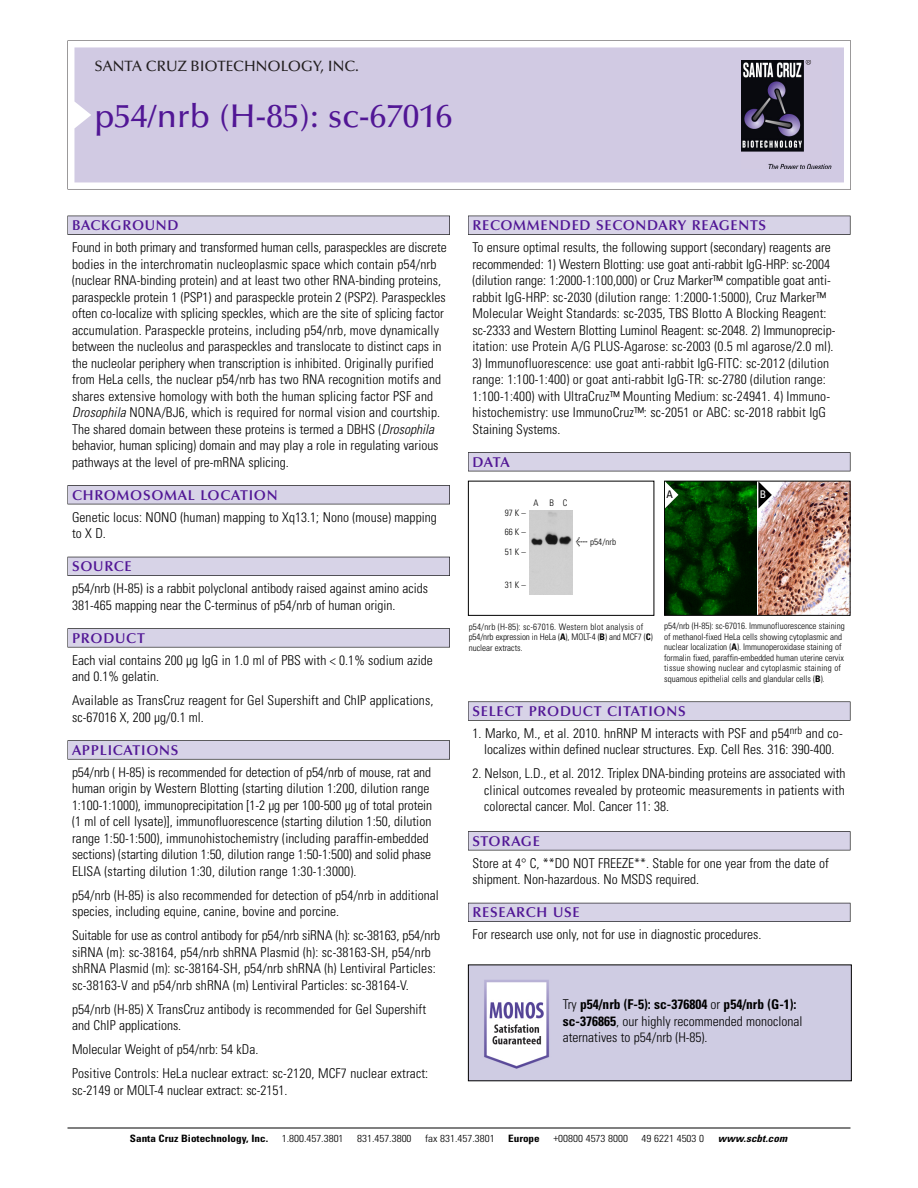
<style>
.page{position:relative;width:918px;height:1188px;background:#fff}
.page>*{position:absolute;margin:0;border:0;box-sizing:border-box;transform-origin:0 0}
.t1{font:500 33px "Optima";color:#511695}
.t2{font:500 15px "Optima";color:#231f20}
.t3{font:600 14.25px "Optima";letter-spacing:.05em;color:#511695}
.t4{font:300 condensed 13.5px/16.5px "Univers";letter-spacing:.005em;color:#000}
.t5{font:condensed 10.5px "Univers";color:#000}
.t6{font:condensed 10.5px "Univers";color:#fff}
.t7{font:300 condensed 10.2px "Univers";color:#000;scale:1.1 1}
.t8{font:700 condensed 10.2px "Univers";color:#000;scale:1.1 1}
.t9{font:italic 700 condensed 10.2px "Univers";letter-spacing:.005em;color:#000;scale:1.1 1}
.t10{font:300 condensed 9px/10.5px "Univers";color:#000}
.s1{font-style:italic}
.s2{font-family:"Meta Plus";font-weight:400;font-stretch:normal;font-size:10.5px}
.s3{font-weight:700}
</style>
<div class="page">
<svg style="left:68px;top:40px;width:783px;height:149px"></svg>
<div style="left:74px;top:47px;width:770px;height:135px;background:#d1cae3"></div>
<img style="left:741px;top:60px;width:90px;height:108px">
<div style="left:68px;top:216px;width:382px;height:19px;background:#525155"></div>
<div style="left:68px;top:216px;width:381px;height:18px;background:#d7d3e7"></div>
<div style="left:68px;top:485px;width:382px;height:19px;background:#525155"></div>
<div style="left:68px;top:486px;width:381px;height:18px;background:#d7d3e7"></div>
<div style="left:68px;top:557px;width:382px;height:19px;background:#525158"></div>
<div style="left:68px;top:557px;width:381px;height:18px;background:#d7d3e7"></div>
<div style="left:68px;top:628px;width:382px;height:19px;background:#575759"></div>
<div style="left:68px;top:629px;width:381px;height:18px;background:#d7d3e7"></div>
<svg style="left:68px;top:740px;width:382px;height:20px"></svg>
<div style="left:68px;top:741px;width:381px;height:18px;background:#d7d3e7"></div>
<div style="left:468px;top:216px;width:382px;height:19px;background:#525155"></div>
<div style="left:468px;top:216px;width:382px;height:18px;background:#d7d3e7"></div>
<div style="left:468px;top:452px;width:382px;height:19px;background:#525155"></div>
<div style="left:468px;top:453px;width:382px;height:18px;background:#d7d3e7"></div>
<svg style="left:468px;top:701px;width:382px;height:20px"></svg>
<div style="left:468px;top:702px;width:382px;height:18px;background:#d7d3e7"></div>
<div style="left:468px;top:831px;width:382px;height:19px;background:#545357"></div>
<div style="left:468px;top:832px;width:382px;height:18px;background:#d7d3e7"></div>
<div style="left:468px;top:903px;width:382px;height:19px;background:#54535a"></div>
<div style="left:468px;top:903px;width:382px;height:18px;background:#d7d3e7"></div>
<hr style="left:68px;top:1128px;width:782px;height:1px;background:#000">
<div style="left:468px;top:481px;width:186px;height:135px;border:1px solid #000"></div>
<img style="left:529px;top:510px;width:44px;height:84px">
<img style="left:758px;top:483px;width:90px;height:131px">
<img style="left:666px;top:483px;width:90px;height:131px">
<div style="left:664px;top:481px;width:186px;height:135px;border:1px solid #000"></div>
<svg style="left:758px;top:481px;width:14px;height:27px"></svg>
<svg style="left:665px;top:481px;width:13px;height:27px"></svg>
<img style="left:470px;top:966px;width:380px;height:113px">
<p class="t2" style="left:94px;top:61px;width:266px">SANTA CRUZ BIOTECHNOLOGY, INC.</p>
<h1 class="t1" style="left:94px;top:103px;width:359px">p54/nrb (H-85): sc-67016</h1>
<p class="t3" style="left:72px;top:219px;width:108px">BACKGROUND</p>
<p class="t4" style="left:72px;top:240px;width:376px">Found in both primary and transformed human cells, paraspeckles are discrete bodies in the interchromatin nucleoplasmic space which contain p54/nrb (nuclear RNA-binding protein) and at least two other RNA-binding proteins, paraspeckle protein 1 (PSP1) and paraspeckle protein 2 (PSP2). Paraspeckles often co-localize with splicing speckles, which are the site of splicing factor accumulation. Paraspeckle proteins, including p54/nrb, move dynamically between the nucleolus and paraspeckles and translocate to distinct caps in the nucleolar periphery when transcription is inhibited. Originally purified from HeLa cells, the nuclear p54/nrb has two RNA recognition motifs and shares extensive homology with both the human splicing factor PSF and <span class="s1">Drosophila</span> NONA/BJ6, which is required for normal vision and courtship.<br>The shared domain between these proteins is termed a DBHS (<span class="s1">Drosophila </span>behavior, human splicing) domain and may play a role in regulating various pathways at the level of pre-mRNA splicing.</p>
<p class="t3" style="left:72px;top:489px;width:207px">CHROMOSOMAL LOCATION</p>
<p class="t4" style="left:72px;top:510px;width:366px">Genetic locus: NONO (human) mapping to Xq13.1; Nono (mouse) mapping to X D.</p>
<p class="t3" style="left:72px;top:561px;width:61px">SOURCE</p>
<p class="t4" style="left:72px;top:581px;width:357px">p54/nrb (H-85) is a rabbit polyclonal antibody raised against amino acids<br>381-465 mapping near the C-terminus of p54/nrb of human origin.</p>
<p class="t3" style="left:72px;top:632px;width:74px">PRODUCT</p>
<p class="t4" style="left:72px;top:653px;width:362px">Each vial contains 200 µg IgG in 1.0 ml of PBS with &lt; 0.1% sodium azide and 0.1% gelatin.</p>
<p class="t4" style="left:72px;top:693px;width:363px">Available as TransCruz reagent for Gel Supershift and ChIP applications, sc-67016 X, 200 µg/0.1 ml.</p>
<p class="t3" style="left:72px;top:744px;width:108px">APPLICATIONS</p>
<p class="t4" style="left:72px;top:765px;width:362px">p54/nrb ( H-85) is recommended for detection of p54/nrb of mouse, rat and human origin by Western Blotting (starting dilution 1:200, dilution range 1:100-1:1000), immunoprecipitation [1-2 µg per 100-500 µg of total protein (1 ml of cell lysate)], immunofluorescence (starting dilution 1:50, dilution range 1:50-1:500), immunohistochemistry (including paraffin-embedded sections) (starting dilution 1:50, dilution range 1:50-1:500) and solid phase ELISA (starting dilution 1:30, dilution range 1:30-1:3000).</p>
<p class="t4" style="left:72px;top:888px;width:368px">p54/nrb (H-85) is also recommended for detection of p54/nrb in additional species, including equine, canine, bovine and porcine.</p>
<p class="t4" style="left:72px;top:928px;width:370px">Suitable for use as control antibody for p54/nrb siRNA (h): sc-38163, p54/nrb siRNA (m): sc-38164, p54/nrb shRNA Plasmid (h): sc-38163-SH, p54/nrb shRNA Plasmid (m): sc-38164-SH, p54/nrb shRNA (h) Lentiviral Particles: sc-38163-V and p54/nrb shRNA (m) Lentiviral Particles: sc-38164-V.</p>
<p class="t4" style="left:72px;top:1002px;width:356px">p54/nrb (H-85) X TransCruz antibody is recommended for Gel Supershift and ChIP applications.</p>
<p class="t4" style="left:72px;top:1039px;width:358px;line-height:24px">Molecular Weight of p54/nrb: 54 kDa.<br>Positive Controls: HeLa nuclear extract: sc-2120, MCF7 nuclear extract:</p>
<p class="t4" style="left:72px;top:1083px;width:217px">sc-2149 or MOLT-4 nuclear extract: sc-2151.</p>
<p class="t3" style="left:473px;top:219px;width:295px">RECOMMENDED SECONDARY REAGENTS</p>
<p class="t4" style="left:473px;top:240px;width:364px">To ensure optimal results, the following support (secondary) reagents are recommended: 1) Western Blotting: use goat anti-rabbit IgG-HRP: sc-2004 (dilution range: 1:2000-1:100,000) or Cruz Marker™ compatible goat anti&shy;rabbit IgG-HRP: sc-2030 (dilution range: 1:2000-1:5000), Cruz Marker™ Molecular Weight Standards: sc-2035, TBS Blotto A Blocking Reagent: sc-2333 and Western Blotting Luminol Reagent: sc-2048. 2) Immunoprecip&shy;itation: use Protein A/G PLUS-Agarose: sc-2003 (0.5 ml agarose/2.0 ml).</p>
<p class="t4" style="left:473px;top:356px;width:359px">3) Immunofluorescence: use goat anti-rabbit IgG-FITC: sc-2012 (dilution range: 1:100-1:400) or goat anti-rabbit IgG-TR: sc-2780 (dilution range:<br>1:100-1:400) with UltraCruz™ Mounting Medium: sc-24941. 4) Immuno&shy;histochemistry: use ImmunoCruz™: sc-2051 or ABC: sc-2018 rabbit IgG Staining Systems.</p>
<p class="t3" style="left:473px;top:456px;width:39px">DATA</p>
<p class="t10" style="left:534px;top:498px;width:35px">A BC</p>
<p class="t10" style="left:505px;top:504px;width:23px;line-height:19.5px;text-align:justify">97K– 66K– 51K–</p>
<p class="t10" style="left:505px;top:580px;width:23px">31K–</p>
<p class="t10" style="left:576px;top:537px;width:42px"><span class="s2">&lt;</span> p54/nrb</p>
<p class="t5" style="left:667px;top:490px;width:8px">A</p>
<p class="t6" style="left:760px;top:490px;width:8px">B</p>
<p class="t10" style="left:469px;top:622px;width:186px">p54/nrb (H-85): sc-67016. Western blot analysis of p54/nrb expression in HeLa (<span class="s3">A</span>), MOLT-4 (<span class="s3">B</span>) and MCF7 (<span class="s3">C</span>) nuclear extracts.</p>
<p class="t10" style="left:664px;top:622px;width:182px">p54/nrb (H-85): sc-67016. Immunofluorescence staining of methanol-fixed HeLa cells showing cytoplasmic and nuclear localization (<span class="s3">A</span>). Immunoperoxidase staining of formalin fixed, paraffin-embedded human uterine cervix tissue showing nuclear and cytoplasmic staining of squamous epithelial cells and glandular cells (<span class="s3">B</span>).</p>
<p class="t3" style="left:473px;top:705px;width:215px">SELECT PRODUCT CITATIONS</p>
<p class="t4" style="left:473px;top:726px;width:372px;text-align:center">1. Marko, M., et al. 2010. hnRNP M interacts with PSF and p54<sup>nrb</sup> and co&shy;localizes within defined nuclear structures. Exp. Cell Res. 316: 390-400.</p>
<p class="t4" style="left:484px;top:767px;width:363px;text-align:justify;text-indent:-12px">2. Nelson, L.D., et al. 2012. Triplex DNA-binding proteins are associated with clinical outcomes revealed by proteomic measurements in patients with colorectal cancer. Mol. Cancer 11: 38.</p>
<p class="t3" style="left:473px;top:835px;width:69px">STORAGE</p>
<p class="t4" style="left:473px;top:856px;width:358px">Store at 4° C, **DO NOT FREEZE**. Stable for one year from the date of shipment. Non-hazardous. No MSDS required.</p>
<p class="t3" style="left:473px;top:907px;width:109px">RESEARCH USE</p>
<p class="t4" style="left:473px;top:927px;width:290px">For research use only, not for use in diagnostic procedures.</p>
<p class="t4" style="left:563px;top:997px;width:241px">Try <span class="s3">p54/nrb (F-5): sc-376804</span> or <span class="s3">p54/nrb (G-1): sc-376865</span>, our highly recommended monoclonal aternatives to p54/nrb (H-85).</p>
<p class="t8" style="left:130px;top:1135px;width:127px">Santa Cruz Biotechnology, Inc.</p>
<p class="t7" style="left:282px;top:1135px;width:58px">1.800.457.3801</p>
<p class="t7" style="left:357px;top:1135px;width:51px">831.457.3800</p>
<p class="t7" style="left:425px;top:1135px;width:65px">fax 831.457.3801</p>
<p class="t8" style="left:508px;top:1135px;width:30px">Europe</p>
<p class="t7" style="left:553px;top:1135px;width:69px">+00800 4573 8000</p>
<p class="t7" style="left:642px;top:1135px;width:58px">49 6221 4503 0</p>
<p class="t9" style="left:718px;top:1135px;width:64px">www.scbt.com</p>
</div>
